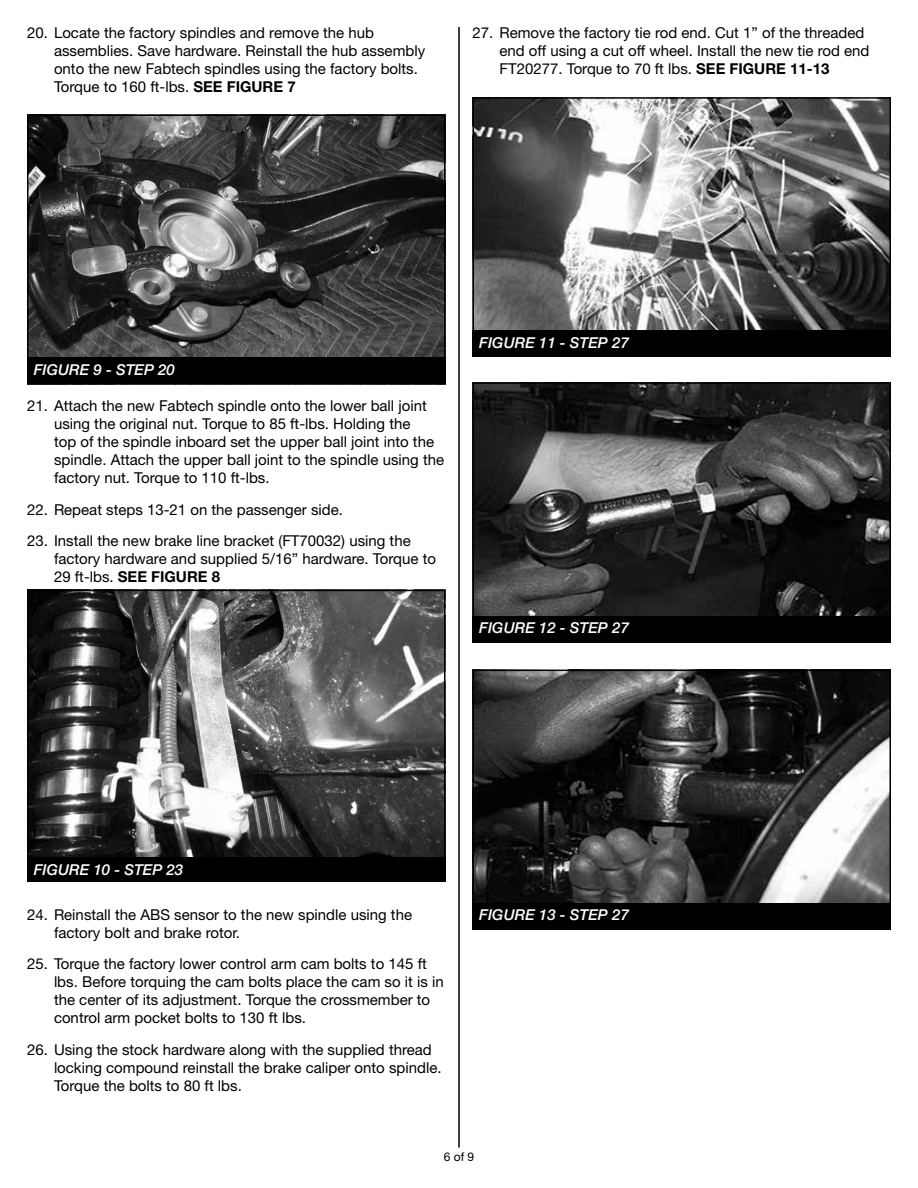
<style>
.page{position:relative;width:918px;height:1188px;background:#fff}
.page>*{position:absolute;margin:0;border:0;box-sizing:border-box;transform-origin:0 0}
.t1{font:15px/18px "Helvetica Neue LT Std";color:#000}
.t2{font:italic 500 15px "Helvetica Neue LT Std";color:#fff}
.t3{font:12px "Helvetica Neue LT Std";color:#000}
.s1{font-weight:700}
</style>
<div class="page">
<hr style="left:458px;top:27px;width:2px;height:1121px;background:#000">
<img style="left:30px;top:593px;width:413px;height:265px">
<div style="left:27px;top:590px;width:419px;height:291px;border:2px solid #000"></div>
<div style="left:27px;top:858px;width:419px;height:24px;background:#000"></div>
<img style="left:475px;top:100px;width:413px;height:230px">
<div style="left:472px;top:97px;width:419px;height:260px;border:2px solid #000"></div>
<div style="left:472px;top:330px;width:419px;height:27px;background:#000"></div>
<img style="left:30px;top:117px;width:413px;height:240px">
<div style="left:27px;top:114px;width:419px;height:270px;border:2px solid #000"></div>
<div style="left:27px;top:357px;width:419px;height:27px;background:#000"></div>
<img style="left:475px;top:385px;width:413px;height:231px">
<div style="left:472px;top:382px;width:419px;height:260px;border:2px solid #000"></div>
<div style="left:472px;top:616px;width:419px;height:27px;background:#000"></div>
<img style="left:475px;top:673px;width:413px;height:230px">
<div style="left:472px;top:670px;width:419px;height:259px;border:2px solid #000"></div>
<div style="left:472px;top:903px;width:419px;height:27px;background:#000"></div>
<p class="t1" style="left:54px;top:23px;width:373px;text-indent:-27px">20. Locate the factory spindles and remove the hub assemblies. Save hardware. Reinstall the hub assembly onto the new Fabtech spindles using the factory bolts.<br>Torque to 160 ft-lbs. <span class="s1">SEE FIGURE 7</span></p>
<p class="t1" style="left:500px;top:23px;width:372px;text-indent:-27px">27. Remove the factory tie rod end. Cut 1” of the threaded end off using a cut off wheel. Install the new tie rod end<br>FT20277. Torque to 70 ft lbs. <span class="s1">SEE FIGURE 11-13</span></p>
<p class="t2" style="left:34px;top:361px;width:143px">FIGURE 9 - STEP 20</p>
<p class="t1" style="left:54px;top:397px;width:392px;text-indent:-27px">21. Attach the new Fabtech spindle onto the lower ball joint using the original nut. Torque to 85 ft-lbs. Holding the<br>top of the spindle inboard set the upper ball joint into the spindle. Attach the upper ball joint to the spindle using the factory nut. Torque to 110 ft-lbs.</p>
<p class="t1" style="left:27px;top:500px;width:317px">22. Repeat steps 13-21 on the passenger side.</p>
<p class="t1" style="left:54px;top:532px;width:384px;text-indent:-27px">23. Install the new brake line bracket (FT70032) using the factory hardware and supplied 5/16” hardware. Torque to<br>29 ft-lbs. <span class="s1">SEE FIGURE 8</span></p>
<p class="t2" style="left:479px;top:334px;width:151px">FIGURE 11 - STEP 27</p>
<p class="t2" style="left:479px;top:619px;width:151px">FIGURE 12 - STEP 27</p>
<p class="t2" style="left:34px;top:861px;width:151px">FIGURE 10 - STEP 23</p>
<p class="t1" style="left:54px;top:905px;width:360px;text-indent:-27px">24. Reinstall the ABS sensor to the new spindle using the factory bolt and brake rotor.</p>
<p class="t1" style="left:54px;top:955px;width:391px;text-indent:-27px">25. Torque the factory lower control arm cam bolts to 145 ft lbs. Before torquing the cam bolts place the cam so it is in the center of its adjustment. Torque the crossmember to control arm pocket bolts to 130 ft lbs.</p>
<p class="t1" style="left:54px;top:1040px;width:389px;text-indent:-27px">26. Using the stock hardware along with the supplied thread locking compound reinstall the brake caliper onto spindle.<br>Torque the bolts to 80 ft lbs.</p>
<p class="t2" style="left:479px;top:906px;width:151px">FIGURE 13 - STEP 27</p>
<p class="t3" style="left:444px;top:1150px;width:32px">6 of 9</p>
</div>
